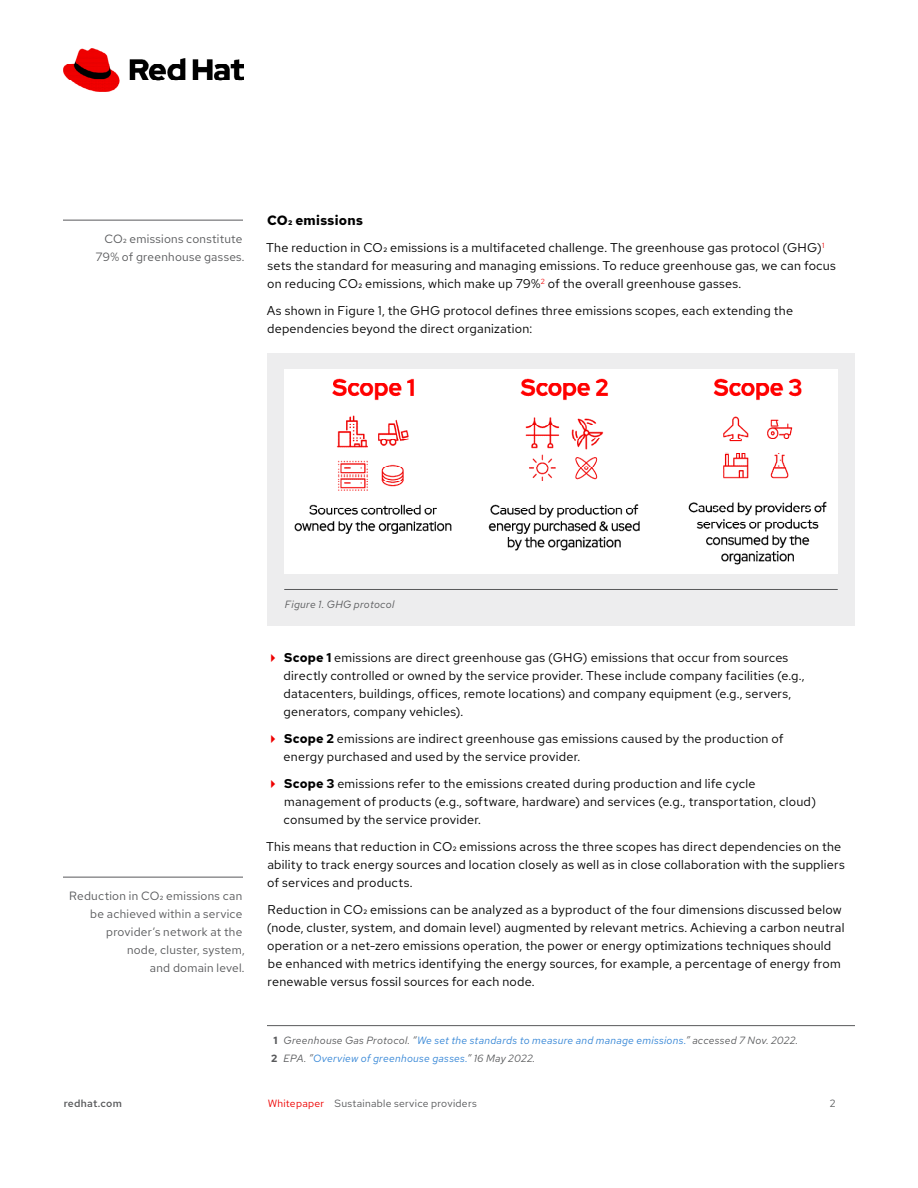
<style>
.page{position:relative;width:918px;height:1188px;background:#fff}
.page>*{position:absolute;margin:0;border:0;box-sizing:border-box;transform-origin:0 0}
.t1{font:700 13.5px "Red Hat Text";letter-spacing:.02em;color:#000}
.t2{font:12.75px/18px "Red Hat Text";letter-spacing:.015em;color:#000}
.t3{font:12px/18px "Red Hat Text";letter-spacing:.02em;color:#58595b;text-align:center}
.t4{font:italic 10.5px/18px "Red Hat Text";letter-spacing:.025em;color:#3385d6}
.t5{font:10.5px "Red Hat Text";letter-spacing:.025em;color:#58595b}
.t6{font:italic 10.5px "Red Hat Text";letter-spacing:.025em;color:#58595b}
.t7{font:500 10.5px "Red Hat Text";letter-spacing:.025em;color:#58595b}
.s1{font-weight:700}
.s2{font-weight:700;font-style:normal;color:#58595b}
.s3{color:#58595b}
.s4{color:#e00}
</style>
<div class="page">
<hr style="left:63px;top:220px;width:180px;height:1px;background:#58595b">
<hr style="left:63px;top:877px;width:180px;height:1px;background:#58595b">
<div style="left:267px;top:353px;width:588px;height:273px;background:#ededee"></div>
<hr style="left:284px;top:589px;width:554px;height:1px;background:#58595b">
<img style="left:284px;top:369px;width:554px;height:204px">
<hr style="left:267px;top:1025px;width:588px;height:1px;background:#58595b">
<img style="left:63px;top:49px;width:180px;height:42px">
<p class="t3" style="left:96px;top:230px;width:150px">CO₂ emissions constitute<br>79% of greenhouse gasses.</p>
<p class="t1" style="left:267px;top:211px;width:97px">CO₂ emissions</p>
<p class="t2" style="left:266px;top:238px;width:571px">The reduction in CO₂ emissions is a multifaceted challenge. The greenhouse gas protocol (GHG)<sup>1 </sup>sets the standard for measuring and managing emissions. To reduce greenhouse gas, we can focus on reducing CO₂ emissions, which make up 79%<sup>2</sup> of the overall greenhouse gasses.</p>
<p class="t2" style="left:267px;top:301px;width:528px">As shown in Figure 1, the GHG protocol defines three emissions scopes, each extending the dependencies beyond the direct organization:</p>
<p class="t3" style="left:69px;top:887px;width:177px;text-align:right">Reduction in CO₂ emissions can be achieved within a service provider’s network at the<br>node, cluster, system,<br>and domain level.</p>
<p class="t6" style="left:285px;top:597px;width:111px">Figure 1. GHG protocol</p>
<p class="t2" style="left:284px;top:648px;width:523px"><span class="s1">Scope 1</span> emissions are direct greenhouse gas (GHG) emissions that occur from sources directly controlled or owned by the service provider. These include company facilities (e.g., datacenters, buildings, offices, remote locations) and company equipment (e.g., servers, generators, company vehicles).</p>
<p class="t2" style="left:284px;top:729px;width:502px"><span class="s1">Scope 2</span> emissions are indirect greenhouse gas emissions caused by the production of energy purchased and used by the service provider.</p>
<p class="t2" style="left:284px;top:774px;width:534px"><span class="s1">Scope 3</span> emissions refer to the emissions created during production and life cycle management of products (e.g., software, hardware) and services (e.g., transportation, cloud) consumed by the service provider.</p>
<p class="t2" style="left:266px;top:837px;width:580px">This means that reduction in CO₂ emissions across the three scopes has direct dependencies on the ability to track energy sources and location closely as well as in close collaboration with the suppliers of services and products.</p>
<p class="t2" style="left:267px;top:900px;width:579px">Reduction in CO₂ emissions can be analyzed as a byproduct of the four dimensions discussed below (node, cluster, system, and domain level) augmented by relevant metrics. Achieving a carbon neutral operation or a net-zero emissions operation, the power or energy optimizations techniques should be enhanced with metrics identifying the energy sources, for example, a percentage of energy from renewable versus fossil sources for each node.</p>
<p class="t4" style="left:271px;top:1031px;width:528px"><span class="s2">1</span> <span class="s3">Greenhouse Gas Protocol. “</span>We set the standards to measure and manage emissions.<span class="s3">” accessed 7 Nov. 2022.<br></span><span class="s2">2</span> <span class="s3">EPA. ”</span>Overview of greenhouse gasses.<span class="s3">” 16 May 2022.</span></p>
<p class="t7" style="left:64px;top:1096px;width:60px">redhat.com</p>
<p class="t5" style="left:268px;top:1096px;width:211px"><span class="s4">Whitepaper</span> Sustainable service providers</p>
<p class="t5" style="left:830px;top:1096px;width:7px">2</p>
</div>
